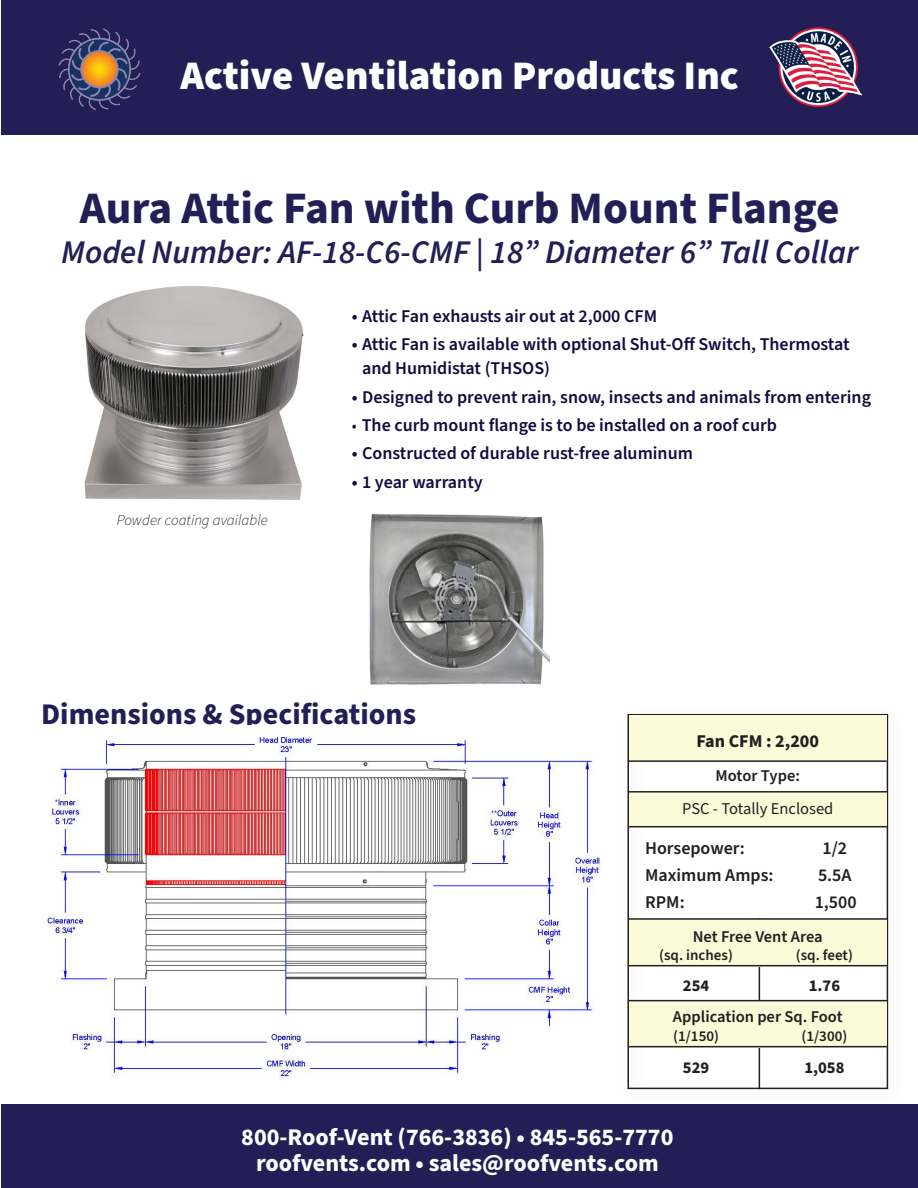
<style>
.page{position:relative;width:918px;height:1188px;background:#fff}
.page>*{position:absolute;margin:0;border:0;box-sizing:border-box;transform-origin:0 0}
.t1{font:700 45px "Source Sans Pro";color:#231f56}
.t2{font:900 40.5px "Source Sans Pro";color:#fff}
.t3{font:italic 600 33px "Source Sans Pro";color:#231f56}
.t4{font:700 30px "Source Sans Pro";color:#231f56}
.t5{font:700 24px/25.5px "Source Sans Pro";color:#fff;text-align:center}
.t6{font:600 18px/24px "Source Sans Pro";color:#130c40}
.t7{font:600 18px "Source Sans Pro";color:#231f20}
.t8{font:700 18px "Source Sans Pro";color:#231f20}
.t9{font:600 16.5px "Source Sans Pro";color:#231f20}
.t10{font:16.5px "Source Sans Pro";color:#231f20}
.t11{font:700 16.5px "Source Sans Pro";color:#231f20}
.t12{font:600 15px "Source Sans Pro";color:#231f20}
.t13{font:italic 300 15px "Source Sans Pro";color:#231f20}
.s1{font-weight:400;font-style:italic;font-size:16.5px}
</style>
<div class="page">
<div style="left:1px;top:0;width:917px;height:135px;background:#231f56"></div>
<img style="left:58px;top:28px;width:83px;height:83px">
<img style="left:769px;top:28px;width:92px;height:79px">
<div style="left:1px;top:1105px;width:917px;height:83px;background:#231f56"></div>
<img style="left:369px;top:513px;width:181px;height:172px">
<img style="left:84px;top:286px;width:220px;height:214px">
<img style="left:44px;top:737px;width:557px;height:342px">
<div style="left:617px;top:703px;width:291px;height:406px;background:#fff"></div>
<div style="left:627px;top:714px;width:261px;height:375px;border:2px solid #231f20"></div>
<div style="left:629px;top:716px;width:258px;height:46px;background:#fcfbd9"></div>
<div style="left:629px;top:791px;width:258px;height:35px;background:#fcfbd9"></div>
<hr style="left:759px;top:918px;width:1px;height:171px;background:#231f20">
<hr style="left:629px;top:826px;width:258px;height:1px;background:#231f20">
<hr style="left:628px;top:760px;width:259px;height:2px;background:#231f20">
<hr style="left:628px;top:791px;width:260px;height:2px;background:#231f20">
<div style="left:629px;top:919px;width:258px;height:47px;background:#fcfbd9"></div>
<div style="left:629px;top:1001px;width:258px;height:46px;background:#fcfbd9"></div>
<hr style="left:629px;top:918px;width:258px;height:2px;background:#231f20">
<hr style="left:629px;top:965px;width:258px;height:1px;background:#231f20">
<hr style="left:629px;top:1000px;width:258px;height:1px;background:#231f20">
<hr style="left:629px;top:1046px;width:258px;height:1px;background:#231f20">
<h2 class="t2" style="left:180px;top:48px;width:560px">Active Ventilation Products Inc</h2>
<p class="t1" style="left:80px;top:178px;width:761px">Aura Attic Fan with Curb Mount Flange</p>
<p class="t3" style="left:61px;top:230px;width:798px">Model Number: AF-18-C6-CMF | 18” Diameter 6” Tall Collar</p>
<p class="t13" style="left:117px;top:510px;width:153px">Powder coating available</p>
<p class="t6" style="left:352px;top:305px;width:307px">• Attic Fan exhausts air out at 2,000 CFM</p>
<p class="t6" style="left:362px;top:333px;width:489px;text-indent:-10px">• Attic Fan is available with optional Shut-Off Switch, Thermostat and Humidistat (THSOS)</p>
<p class="t6" style="left:352px;top:385px;width:521px">• Designed to prevent rain, snow, insects and animals from entering</p>
<p class="t6" style="left:352px;top:414px;width:427px"><span class="s1">•</span> The curb mount flange is to be installed on a roof curb</p>
<p class="t6" style="left:352px;top:442px;width:343px">• Constructed of durable rust-free aluminum</p>
<p class="t6" style="left:352px;top:470px;width:133px">• 1 year warranty</p>
<p class="t4" style="left:41px;top:693px;width:376px">Dimensions &amp; Specifications</p>
<p class="t8" style="left:696px;top:728px;width:124px">Fan CFM : 2,200</p>
<p class="t9" style="left:716px;top:765px;width:86px">Motor Type:</p>
<p class="t10" style="left:682px;top:798px;width:153px">PSC - Totally Enclosed</p>
<p class="t7" style="left:645px;top:836px;width:101px">Horsepower:</p>
<p class="t7" style="left:822px;top:836px;width:26px">1/2</p>
<p class="t7" style="left:645px;top:863px;width:130px">Maximum Amps:</p>
<p class="t7" style="left:818px;top:863px;width:35px">5.5A</p>
<p class="t7" style="left:645px;top:890px;width:41px">RPM:</p>
<p class="t7" style="left:815px;top:890px;width:44px">1,500</p>
<p class="t9" style="left:693px;top:925px;width:132px">Net Free Vent Area</p>
<p class="t12" style="left:659px;top:945px;width:75px">(sq. inches)</p>
<p class="t11" style="left:683px;top:975px;width:28px">254</p>
<p class="t12" style="left:796px;top:945px;width:59px">(sq. feet)</p>
<p class="t11" style="left:809px;top:975px;width:33px">1.76</p>
<p class="t9" style="left:673px;top:1006px;width:171px">Application per Sq. Foot</p>
<p class="t12" style="left:673px;top:1026px;width:47px">(1/150)</p>
<p class="t11" style="left:683px;top:1057px;width:28px">529</p>
<p class="t12" style="left:802px;top:1026px;width:47px">(1/300)</p>
<p class="t11" style="left:804px;top:1057px;width:42px">1,058</p>
<h3 class="t5" style="left:241px;top:1125px;width:434px">800-Roof-Vent (766-3836) • 845-565-7770 roofvents.com • sales@roofvents.com</h3>
</div>
